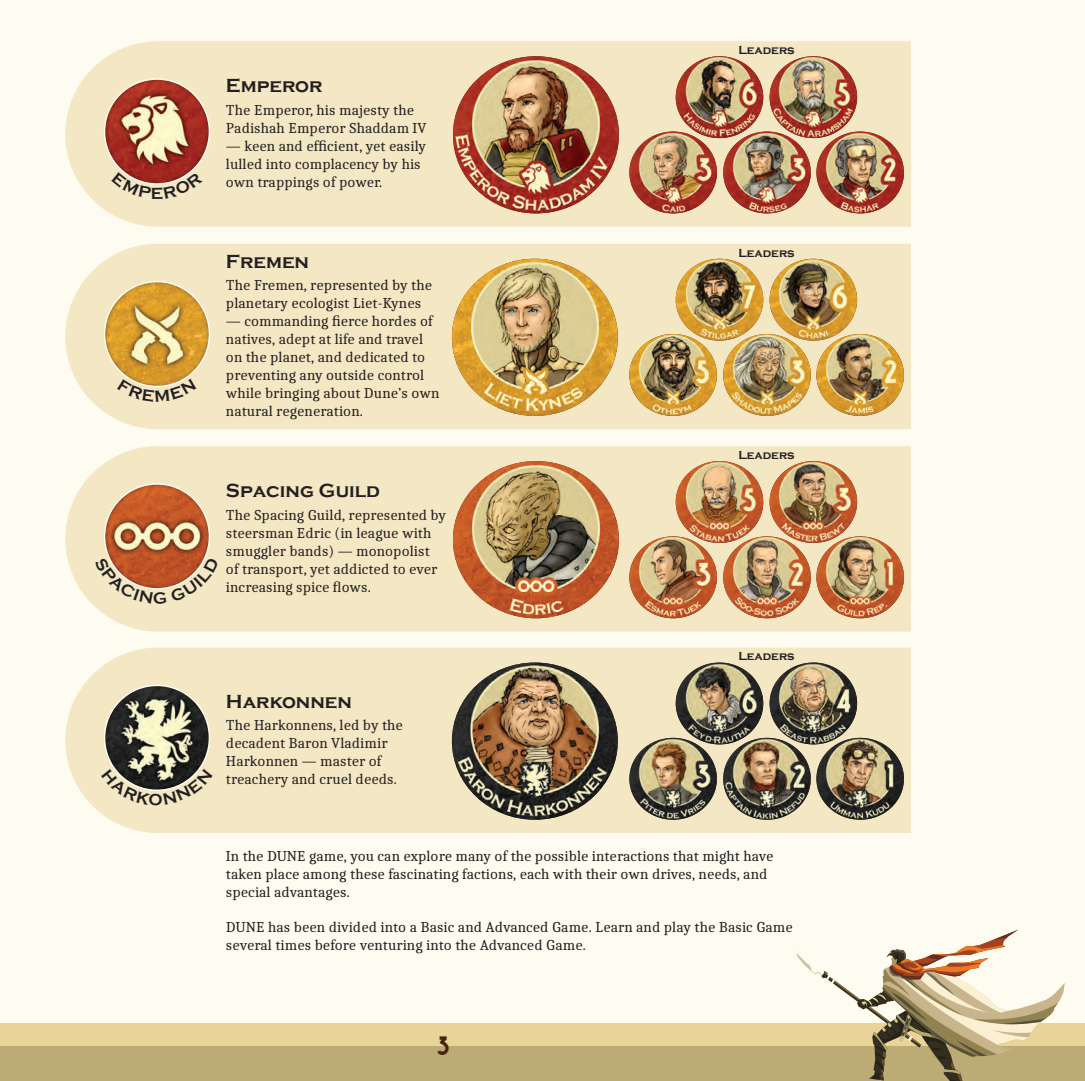
<style>
.page{position:relative;width:1085px;height:1081px;background:#fff}
.page>*{position:absolute;margin:0;border:0;box-sizing:border-box;transform-origin:0 0}
.t1{font:27px "Advokat Modern";color:#4b2112}
.t2{font:700 19.5px "Copperplate Gothic";color:#231f20}
.t3{font:15px/18px "Caladea";letter-spacing:.005em;color:#231f20}
.t4{font:700 12px "Copperplate Gothic";color:#231f20}
</style>
<div class="page">
<div style="left:0;top:0;width:1084px;height:1080px;background:#fefbf1"></div>
<div style="left:0;top:1022px;width:1084px;height:58px;background:#e8d498"></div>
<div style="left:0;top:1045px;width:1084px;height:35px;background:#bdab75"></div>
<svg style="left:789px;top:929px;width:275px;height:151px"></svg>
<div style="left:65px;top:41px;width:845px;height:186px;background:#f3e7c4"></div>
<div style="left:65px;top:446px;width:845px;height:185px;background:#f3e7c4"></div>
<div style="left:65px;top:244px;width:845px;height:185px;background:#f3e7c4"></div>
<div style="left:65px;top:647px;width:845px;height:185px;background:#f3e7c4"></div>
<img style="left:629px;top:131px;width:87px;height:82px">
<img style="left:629px;top:536px;width:87px;height:82px">
<img style="left:629px;top:334px;width:87px;height:82px">
<img style="left:629px;top:737px;width:87px;height:82px">
<img style="left:675px;top:56px;width:88px;height:82px">
<img style="left:675px;top:461px;width:88px;height:82px">
<img style="left:675px;top:259px;width:88px;height:81px">
<img style="left:675px;top:662px;width:88px;height:82px">
<img style="left:816px;top:131px;width:87px;height:82px">
<img style="left:816px;top:536px;width:87px;height:82px">
<img style="left:816px;top:334px;width:87px;height:82px">
<img style="left:816px;top:737px;width:87px;height:82px">
<img style="left:723px;top:131px;width:87px;height:82px">
<img style="left:723px;top:536px;width:87px;height:82px">
<img style="left:723px;top:334px;width:87px;height:82px">
<img style="left:723px;top:737px;width:87px;height:82px">
<img style="left:769px;top:56px;width:88px;height:82px">
<img style="left:769px;top:461px;width:88px;height:82px">
<img style="left:769px;top:259px;width:88px;height:81px">
<img style="left:769px;top:662px;width:88px;height:82px">
<img style="left:453px;top:56px;width:166px;height:157px">
<img style="left:453px;top:461px;width:166px;height:157px">
<img style="left:452px;top:259px;width:165px;height:157px">
<img style="left:452px;top:662px;width:165px;height:157px">
<img style="left:104px;top:79px;width:105px;height:105px;border-radius:52px">
<img style="left:104px;top:281px;width:105px;height:105px;border-radius:52px">
<img style="left:104px;top:484px;width:105px;height:104px;border-radius:52px">
<img style="left:104px;top:685px;width:105px;height:105px;border-radius:52px">
<svg style="left:111px;top:172px;width:92px;height:27px;background:#e1c1a4"></svg>
<svg style="left:117px;top:378px;width:80px;height:23px;background:#eddaae"></svg>
<svg style="left:95px;top:557px;width:124px;height:46px;background:#deaf8a"></svg>
<svg style="left:101px;top:768px;width:112px;height:37px;background:#b8b097"></svg>
<h2 class="t2" style="left:226px;top:75px;width:98px">Emperor</h2>
<p class="t3" style="left:226px;top:100px;width:202px">The Emperor, his majesty the<br>Padishah Emperor Shaddam IV</p>
<p class="t3" style="left:226px;top:136px;width:202px">— keen and efficient, yet easily lulled into complacency by his own trappings of power.</p>
<h2 class="t2" style="left:226px;top:251px;width:85px">Fremen</h2>
<p class="t3" style="left:226px;top:276px;width:208px">The Fremen, represented by the planetary ecologist Liet-Kynes</p>
<p class="t3" style="left:226px;top:312px;width:215px">— commanding fierce hordes of natives, adept at life and travel on the planet, and dedicated to preventing any outside control while bringing about Dune’s own natural regeneration.</p>
<h2 class="t2" style="left:226px;top:480px;width:155px">Spacing Guild</h2>
<p class="t3" style="left:226px;top:505px;width:222px">The Spacing Guild, represented by steersman Edric (in league with smuggler bands) — monopolist<br>of transport, yet addicted to ever increasing spice flows.</p>
<h2 class="t2" style="left:226px;top:690px;width:127px">Harkonnen</h2>
<p class="t3" style="left:226px;top:715px;width:178px">The Harkonnens, led by the decadent Baron Vladimir<br>Harkonnen — master of treachery and cruel deeds.</p>
<p class="t4" style="left:738px;top:43px;width:58px">Leaders</p>
<p class="t4" style="left:738px;top:246px;width:58px">Leaders</p>
<p class="t4" style="left:738px;top:448px;width:58px">Leaders</p>
<p class="t4" style="left:738px;top:649px;width:58px">Leaders</p>
<p class="t3" style="left:226px;top:846px;width:549px">In the DUNE game, you can explore many of the possible interactions that might have taken place among these fascinating factions, each with their own drives, needs, and special advantages.</p>
<p class="t3" style="left:226px;top:917px;width:568px">DUNE has been divided into a Basic and Advanced Game. Learn and play the Basic Game several times before venturing into the Advanced Game.</p>
<h1 class="t1" style="left:436px;top:1031px;width:14px">3</h1>
</div>
